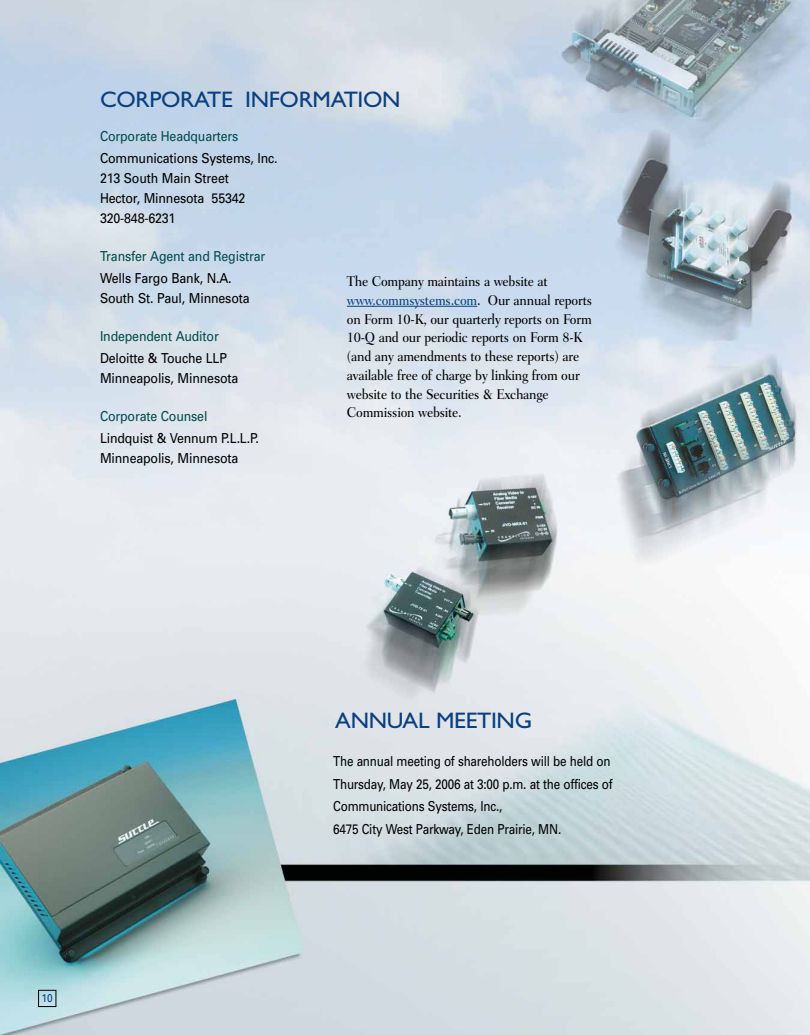
<style>
.page{position:relative;width:810px;height:1035px;background:#fff}
.page>*{position:absolute;margin:0;border:0;box-sizing:border-box;transform-origin:0 0}
.t1{font:22.5px "Gill Sans";letter-spacing:-.015em;color:#094080;scale:1.05 1}
.t2{font:500 14.38px/18.8px "Fairfield LH";letter-spacing:-.015em;color:#000;scale:.9 1}
.t3{font:13.75px/20px "Univers";letter-spacing:-.01em;color:#000;scale:.9 1}
.t4{font:13.75px/22.5px "Univers";letter-spacing:-.01em;color:#000;scale:.85 1}
.t5{font:13.75px "Univers";letter-spacing:-.01em;color:#014b4a;scale:.9 1}
.t6{font:11.25px "Univers";color:#094080;scale:.9 1}
.s1{color:#094080}
</style>
<div class="page">
<img style="left:0;top:0;width:810px;height:1035px">
<svg style="left:347px;top:306px;width:25px;height:1px"></svg>
<hr style="left:372px;top:306px;width:105px;height:1px;background:#094080">
<div style="left:38px;top:990px;width:18px;height:17px;border:1px solid #000"></div>
<h1 class="t1" style="left:100px;top:91px;width:288px">CORPORATE INFORMATION</h1>
<p class="t5" style="left:100px;top:131px;width:155px">Corporate Headquarters</p>
<p class="t3" style="left:100px;top:149px;width:199px">Communications Systems, Inc.<br>213 South Main Street<br>Hector, Minnesota 55342<br>320-848-6231</p>
<p class="t5" style="left:100px;top:251px;width:185px">Transfer Agent and Registrar</p>
<p class="t3" style="left:100px;top:269px;width:168px">Wells Fargo Bank, N.A.<br>South St. Paul, Minnesota</p>
<p class="t5" style="left:100px;top:331px;width:134px">Independent Auditor</p>
<p class="t3" style="left:100px;top:349px;width:155px">Deloitte &amp; Touche LLP<br>Minneapolis, Minnesota</p>
<p class="t5" style="left:100px;top:411px;width:121px">Corporate Counsel</p>
<p class="t3" style="left:100px;top:429px;width:178px">Lindquist &amp; Vennum P.L.L.P.<br>Minneapolis, Minnesota</p>
<p class="t2" style="left:347px;top:273px;width:274px">The Company maintains a website at <span class="s1">www.commsystems.com</span>. Our annual reports on Form 10-K, our quarterly reports on Form 10-Q and our periodic reports on Form 8-K (and any amendments to these reports) are available free of charge by linking from our website to the Securities &amp; Exchange Commission website.</p>
<p class="t6" style="left:42px;top:994px;width:14px">10</p>
<h1 class="t1" style="left:335px;top:712px;width:189px">ANNUAL MEETING</h1>
<p class="t4" style="left:333px;top:751px;width:330px">The annual meeting of shareholders will be held on Thursday, May 25, 2006 at 3:00 p.m. at the offices of Communications Systems, Inc.,<br>6475 City West Parkway, Eden Prairie, MN.</p>
</div>
